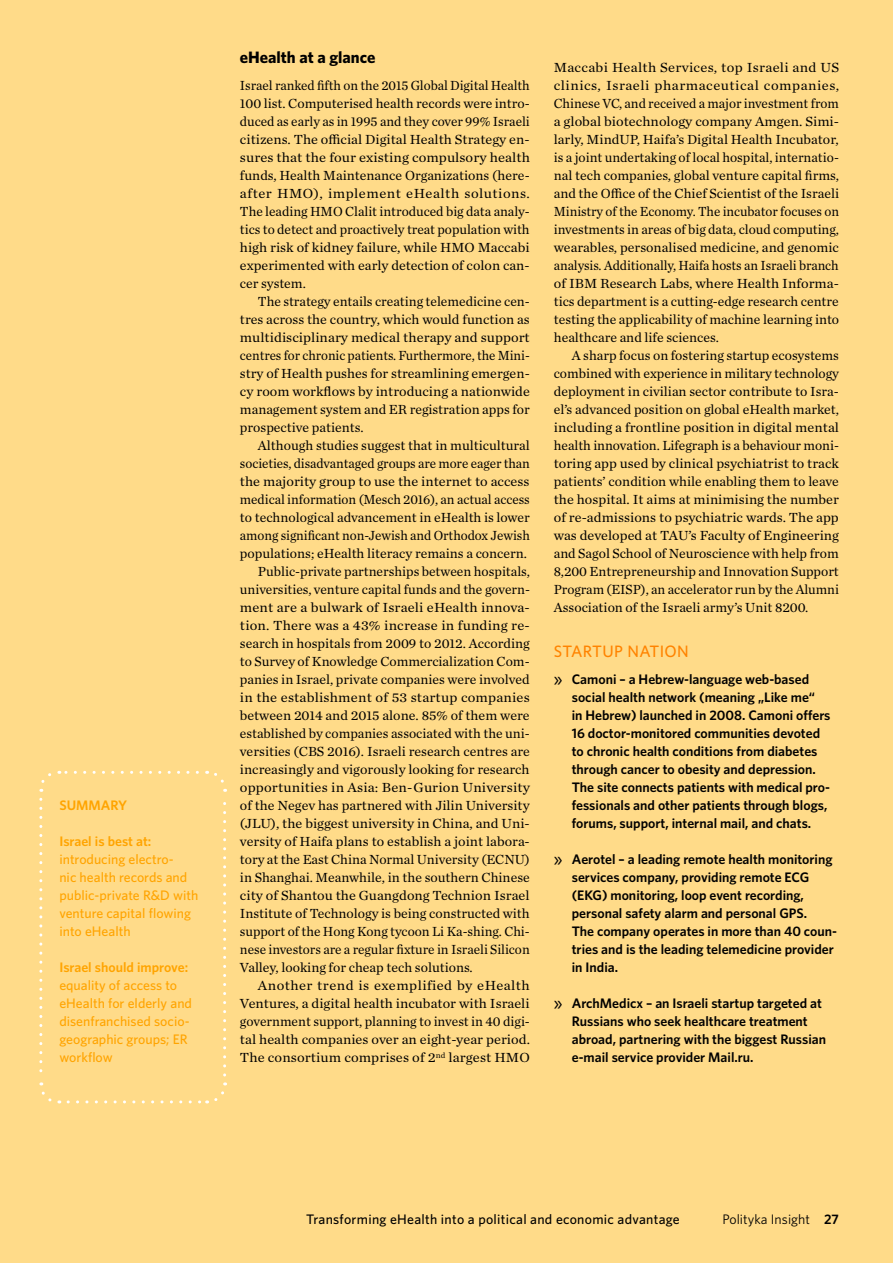
<style>
.page{position:relative;width:893px;height:1263px;background:#ffdb89}
.page>*{position:absolute;margin:0;border:0;box-sizing:border-box;transform-origin:0 0}
.t1{font:700 16.5px "Whitney";color:#000}
.t2{font:500 16.5px "Whitney";letter-spacing:.02em;color:#ff8300}
.t3{font:13.8px/18px "Chronicle Text G1";color:#000;text-align:justify}
.t4{font:13.8px/18px "Chronicle Text G1";color:#000;text-align:justify;scale:1.05 1}
.t5{font:600 13.8px/18px "Whitney";color:#000}
.t6{font:13.8px/18px "Chronicle Text G1";color:#000;text-align:justify;scale:.96 1}
.t7{font:500 13.8px/18px "Whitney";color:#ffa400}
.t8{font:500 13.8px "Whitney";letter-spacing:.02em;color:#000}
.t9{font:600 13.8px "Whitney";color:#ffa400}
.t10{font:13.8px "Chronicle Text G1";color:#000;scale:1.04 1}
.t11{font:13.8px "Chronicle Text G1";letter-spacing:.03em;color:#000;scale:1.05 1}
.t12{font:13.8px "Whitney";letter-spacing:.005em;color:#000}
.s1{font-family:"Myriad Pro";font-weight:400;font-size:21px}
.s2{font-weight:600}
</style>
<div class="page">
<svg style="left:39px;top:799px;width:21px;height:305px"></svg>
<svg style="left:68px;top:1082px;width:159px;height:22px"></svg>
<svg style="left:207px;top:770px;width:19px;height:305px"></svg>
<svg style="left:39px;top:771px;width:158px;height:21px"></svg>
<p class="t9" style="left:59px;top:796px;width:69px">SUMMARY</p>
<p class="t9" style="left:59px;top:832px;width:94px">Israel is best at:</p>
<p class="t7" style="left:59px;top:850px;width:141px">introducing electro-<br>nic health records and public-private R&amp;D with venture capital flowing into eHealth</p>
<p class="t9" style="left:59px;top:958px;width:130px">Israel should improve:</p>
<p class="t7" style="left:59px;top:976px;width:134px">equality of access to eHealth for elderly and disenfranchised socio&shy;geographic groups; ER workflow</p>
<p class="t1" style="left:240px;top:46px;width:137px">eHealth at a glance</p>
<p class="t6" style="left:240px;top:76px;width:304px">Israel ranked fifth on the 2015 Global Digital Health 100 list. Computerised health records were intro&shy;duced as early as in 1995 and they cover 99% Israeli citizens. The official Digital Health Strategy en&shy;sures that the four existing compulsory health funds, Health Maintenance Organizations (here&shy;after HMO), implement eHealth solutions.<br>The leading HMO Clalit introduced big data analy&shy;tics to detect and proactively treat population with high risk of kidney failure, while HMO Maccabi experimented with early detection of colon can&shy;cer system.</p>
<p class="t3" style="left:240px;top:292px;width:291px;text-indent:18px">The strategy entails creating telemedicine cen&shy;tres across the country, which would function as multidisciplinary medical therapy and support centres for chronic patients. Furthermore, the Mini&shy;stry of Health pushes for streamlining emergen&shy;cy room workflows by introducing a nationwide management system and ER registration apps for prospective patients.</p>
<p class="t3" style="left:258px;top:436px;width:273px">Although studies suggest that in multicultural</p>
<p class="t6" style="left:240px;top:454px;width:303px">societies, disadvantaged groups are more eager than</p>
<p class="t3" style="left:240px;top:472px;width:291px">the majority group to use the internet to access</p>
<p class="t6" style="left:240px;top:490px;width:303px">medical information (Mesch 2016), an actual access</p>
<p class="t3" style="left:240px;top:508px;width:291px">to technological advancement in eHealth is lower</p>
<p class="t6" style="left:240px;top:526px;width:304px">among significant non-Jewish and Orthodox Jewish</p>
<p class="t3" style="left:240px;top:544px;width:289px">populations; eHealth literacy remains a concern.</p>
<p class="t3" style="left:258px;top:562px;width:273px">Public-private partnerships between hospitals,</p>
<p class="t3" style="left:240px;top:580px;width:291px">universities, venture capital funds and the govern-</p>
<p class="t4" style="left:240px;top:598px;width:278px">ment are a bulwark of Israeli eHealth innova-</p>
<p class="t4" style="left:240px;top:616px;width:278px">tion. There was a 43% increase in funding re-</p>
<p class="t3" style="left:240px;top:634px;width:291px">search in hospitals from 2009 to 2012. According</p>
<p class="t3" style="left:240px;top:652px;width:291px">to Survey of Knowledge Commercialization Com-</p>
<p class="t3" style="left:240px;top:670px;width:291px">panies in Israel, private companies were involved</p>
<p class="t4" style="left:240px;top:688px;width:278px">in the establishment of 53 startup companies</p>
<p class="t3" style="left:240px;top:706px;width:291px">between 2014 and 2015 alone. 85% of them were</p>
<p class="t3" style="left:240px;top:724px;width:291px">established by companies associated with the uni-</p>
<p class="t3" style="left:240px;top:742px;width:291px">versities (CBS 2016). Israeli research centres are</p>
<p class="t3" style="left:240px;top:760px;width:291px">increasingly and vigorously looking for research</p>
<p class="t4" style="left:240px;top:778px;width:278px">opportunities in Asia: Ben-Gurion University</p>
<p class="t3" style="left:240px;top:796px;width:291px">of the Negev has partnered with Jilin University</p>
<p class="t3" style="left:240px;top:814px;width:291px">(JLU), the biggest university in China, and Uni-</p>
<p class="t3" style="left:240px;top:832px;width:291px">versity of Haifa plans to establish a joint labora-</p>
<p class="t3" style="left:240px;top:850px;width:291px">tory at the East China Normal University (ECNU)</p>
<p class="t3" style="left:240px;top:868px;width:291px">in Shanghai. Meanwhile, in the southern Chinese</p>
<p class="t3" style="left:240px;top:886px;width:291px">city of Shantou the Guangdong Technion Israel</p>
<p class="t3" style="left:240px;top:904px;width:291px">Institute of Technology is being constructed with</p>
<p class="t3" style="left:240px;top:922px;width:291px">support of the Hong Kong tycoon Li Ka-shing. Chi-</p>
<p class="t3" style="left:240px;top:940px;width:291px">nese investors are a regular fixture in Israeli Silicon</p>
<p class="t3" style="left:240px;top:958px;width:234px">Valley, looking for cheap tech solutions.</p>
<p class="t11" style="left:258px;top:975px;width:260px">Another trend is exemplified by eHealth</p>
<p class="t3" style="left:240px;top:994px;width:291px">Ventures, a digital health incubator with Israeli</p>
<p class="t3" style="left:240px;top:1012px;width:291px">government support, planning to invest in 40 digi-</p>
<p class="t10" style="left:240px;top:1029px;width:280px">tal health companies over an eight-year period.</p>
<p class="t4" style="left:240px;top:1048px;width:278px">The consortium comprises of 2<sup>nd</sup> largest HMO</p>
<p class="t4" style="left:554px;top:58px;width:273px">Maccabi Health Services, top Israeli and US clinics, Israeli pharmaceutical companies, Chinese VC, and received a major investment from a global biotechnology company Amgen. Simi&shy;larly, MindUP, Haifa’s Digital Health Incubator, is a joint undertaking of local hospital, internatio&shy;nal tech companies, global venture capital firms, and the Office of the Chief Scientist of the Israeli Ministry of the Economy. The incubator focuses on investments in areas of big data, cloud computing, wearables, personalised medicine, and genomic analysis. Additionally, Haifa hosts an Israeli branch of IBM Research Labs, where Health Informa&shy;tics department is a cutting-edge research centre testing the applicability of machine learning into healthcare and life sciences.</p>
<p class="t3" style="left:554px;top:346px;width:287px;text-indent:18px">A sharp focus on fostering startup ecosystems combined with experience in military technology deployment in civilian sector contribute to Isra&shy;el’s advanced position on global eHealth market, including a frontline position in digital mental health innovation. Lifegraph is a behaviour moni&shy;toring app used by clinical psychiatrist to track patients’ condition while enabling them to leave the hospital. It aims at minimising the number of re-admissions to psychiatric wards. The app was developed at TAU’s Faculty of Engineering and Sagol School of Neuroscience with help from 8,200 Entrepreneurship and Innovation Support Program (EISP), an accelerator run by the Alumni Association of the Israeli army’s Unit 8200.</p>
<p class="t2" style="left:554px;top:640px;width:137px">STARTUP NATION</p>
<p class="t5" style="left:572px;top:670px;width:260px;text-indent:-18px"><span class="s1">»</span> Camoni – a Hebrew-language web-based social health network (meaning „Like me“<br>in Hebrew) launched in 2008. Camoni offers 16 doctor-monitored communities devoted to chronic health conditions from diabetes through cancer to obesity and depression.<br>The site connects patients with medical pro&shy;fessionals and other patients through blogs, forums, support, internal mail, and chats.</p>
<p class="t5" style="left:572px;top:850px;width:267px;text-indent:-18px"><span class="s1">»</span> Aerotel – a leading remote health monitoring services company, providing remote ECG (EKG) monitoring, loop event recording, personal safety alarm and personal GPS.<br>The company operates in more than 40 coun&shy;tries and is the leading telemedicine provider in India.</p>
<p class="t5" style="left:572px;top:994px;width:256px;text-indent:-18px"><span class="s1">»</span> ArchMedicx – an Israeli startup targeted at Russians who seek healthcare treatment abroad, partnering with the biggest Russian e-mail service provider Mail.ru.</p>
<p class="t8" style="left:306px;top:1210px;width:375px">Transforming eHealth into a political and economic advantage</p>
<p class="t12" style="left:722px;top:1210px;width:118px">Polityka Insight <span class="s2">27</span></p>
</div>
